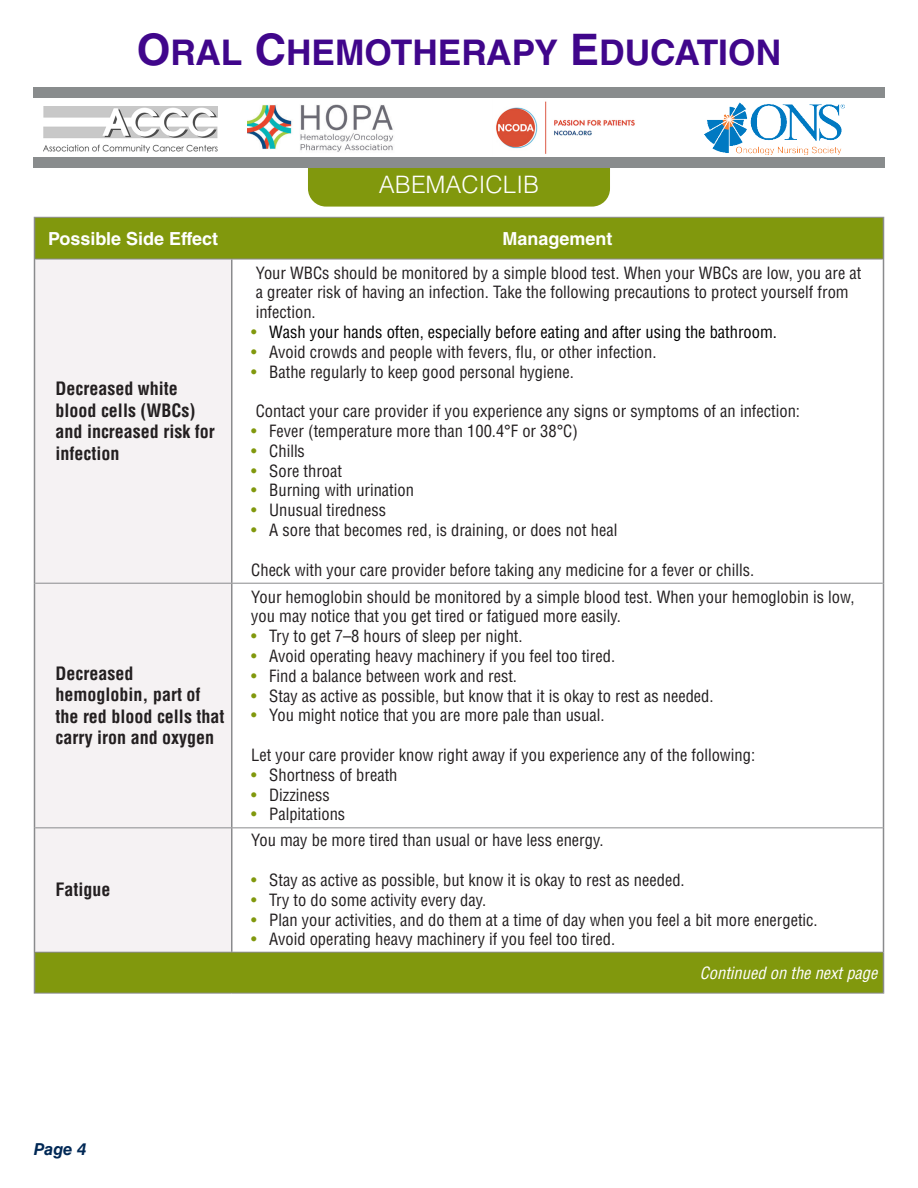
<style>
.page{position:relative;width:918px;height:1188px;background:#fff}
.page>*{position:absolute;margin:0;border:0;box-sizing:border-box;transform-origin:0 0}
.t1{font:700 35.4px "Helvetica LT Std";color:#40068b}
.t2{font:300 24px "Helvetica LT Std";color:#fff}
.table_bold_text{font:700 condensed 18px/21.6px "Helvetica LT Std";color:#231f20}
.table_column_head{font:700 18px "Helvetica LT Std";color:#fff}
.table_bullet_point{font:condensed 16.5px/19.8px "Helvetica LT Std";color:#231f20}
.table_Roman_text{font:condensed 16.5px/19.8px "Helvetica LT Std";color:#231f20}
.table_bullet_point-2{font:condensed 16.5px "Helvetica LT Std";color:#000}
.table_bold_text-2{font:italic condensed 16.5px "Helvetica LT Std";color:#fff}
.t3{font:italic 700 16.5px "Helvetica LT Std";color:#002855}
.s1{font-size:43.5px}
.s2{color:#81980d}
</style>
<div class="page">
<div style="left:308px;top:140px;width:302px;height:67px;background:#81980d;border-radius:18px"></div>
<div style="left:34px;top:88px;width:850px;height:79px;background:#898c8d"></div>
<div style="left:18px;top:98px;width:866px;height:59px;background:#fff"></div>
<img style="left:248px;top:104px;width:146px;height:48px">
<img style="left:704px;top:102px;width:140px;height:53px">
<img style="left:44px;top:107px;width:174px;height:45px">
<img style="left:496px;top:101px;width:139px;height:53px">
<div style="left:35px;top:218px;width:848px;height:41px;background:#81980d"></div>
<div style="left:35px;top:260px;width:196px;height:692px;background:#f5f2f3"></div>
<div style="left:34px;top:952px;width:850px;height:41px;background:#81980d"></div>
<hr style="left:34px;top:259px;width:1px;height:324px;background:#8a8b8d">
<hr style="left:34px;top:583px;width:1px;height:245px;background:#8a8b8d">
<hr style="left:34px;top:828px;width:1px;height:124px;background:#8a8b8d">
<hr style="left:231px;top:259px;width:1px;height:324px;background:#8a8b8d">
<hr style="left:883px;top:259px;width:1px;height:324px;background:#8a8b8d">
<hr style="left:231px;top:584px;width:1px;height:243px;background:#8a8b8d">
<hr style="left:883px;top:583px;width:1px;height:245px;background:#8a8b8d">
<hr style="left:231px;top:828px;width:1px;height:124px;background:#8a8b8d">
<hr style="left:883px;top:828px;width:1px;height:124px;background:#8a8b8d">
<hr style="left:231px;top:218px;width:1px;height:41px;background:#81980d">
<hr style="left:34px;top:217px;width:198px;height:1px;background:#8a8b8d">
<hr style="left:232px;top:217px;width:652px;height:1px;background:#8a8b8d">
<hr style="left:35px;top:259px;width:197px;height:1px;background:#8a8b8d">
<hr style="left:232px;top:259px;width:651px;height:1px;background:#8a8b8d">
<hr style="left:34px;top:218px;width:1px;height:41px;background:#8a8b8d">
<hr style="left:883px;top:218px;width:1px;height:41px;background:#8a8b8d">
<hr style="left:35px;top:583px;width:197px;height:1px;background:#8a8b8d">
<hr style="left:232px;top:583px;width:651px;height:1px;background:#8a8b8d">
<hr style="left:35px;top:827px;width:197px;height:1px;background:#8a8b8d">
<hr style="left:232px;top:827px;width:651px;height:1px;background:#8a8b8d">
<hr style="left:35px;top:952px;width:197px;height:1px;background:#8a8b8d">
<hr style="left:232px;top:952px;width:651px;height:1px;background:#8a8b8d">
<hr style="left:34px;top:993px;width:198px;height:1px;background:#8a8b8d">
<hr style="left:232px;top:993px;width:652px;height:1px;background:#8a8b8d">
<hr style="left:34px;top:952px;width:1px;height:41px;background:#8a8b8d">
<hr style="left:883px;top:952px;width:1px;height:41px;background:#8a8b8d">
<h1 class="t1" style="left:137px;top:31px;width:646px"><span class="s1">O</span>RAL <span class="s1">C</span>HEMOTHERAPY <span class="s1">E</span>DUCATION</h1>
<h2 class="t2" style="left:379px;top:169px;width:162px">ABEMACICLIB</h2>
<p class="table_column_head" style="left:48px;top:227px;width:172px">Possible Side Effect</p>
<p class="table_column_head" style="left:503px;top:227px;width:112px">Management</p>
<p class="table_bold_text" style="left:56px;top:378px;width:161px">Decreased white blood cells (WBCs) and increased risk for infection</p>
<p class="table_bold_text" style="left:56px;top:662px;width:171px">Decreased hemoglobin, part of the red blood cells that carry iron and oxygen</p>
<p class="table_bold_text" style="left:56px;top:879px;width:57px">Fatigue</p>
<p class="table_bullet_point" style="left:256px;top:263px;width:607px">Your WBCs should be monitored by a simple blood test. When your WBCs are low, you are at a greater risk of having an infection. Take the following precautions to protect yourself from infection.</p>
<p class="table_bullet_point-2" style="left:251px;top:322px;width:527px"><span class="s2">•</span> Wash your hands often, especially before eating and after using the bathroom.</p>
<p class="table_bullet_point" style="left:251px;top:342px;width:407px"><span class="s2">•</span> Avoid crowds and people with fevers, flu, or other infection.</p>
<p class="table_bullet_point" style="left:251px;top:362px;width:324px"><span class="s2">•</span> Bathe regularly to keep good personal hygiene.</p>
<p class="table_bullet_point" style="left:256px;top:401px;width:546px">Contact your care provider if you experience any signs or symptoms of an infection:</p>
<p class="table_bullet_point" style="left:251px;top:421px;width:328px"><span class="s2">•</span> Fever (temperature more than 100.4°F or 38°C)</p>
<p class="table_bullet_point" style="left:251px;top:441px;width:55px"><span class="s2">•</span> Chills</p>
<p class="table_bullet_point" style="left:251px;top:461px;width:92px"><span class="s2">•</span> Sore throat</p>
<p class="table_bullet_point" style="left:251px;top:480px;width:164px"><span class="s2">•</span> Burning with urination</p>
<p class="table_bullet_point" style="left:251px;top:500px;width:136px"><span class="s2">•</span> Unusual tiredness</p>
<p class="table_bullet_point" style="left:251px;top:520px;width:368px"><span class="s2">•</span> A sore that becomes red, is draining, or does not heal</p>
<p class="table_bullet_point" style="left:251px;top:560px;width:505px">Check with your care provider before taking any medicine for a fever or chills.</p>
<p class="table_Roman_text" style="left:251px;top:587px;width:605px">Your hemoglobin should be monitored by a simple blood test. When your hemoglobin is low, you may notice that you get tired or fatigued more easily.</p>
<p class="table_bullet_point" style="left:251px;top:626px;width:273px"><span class="s2">•</span> Try to get 7–8 hours of sleep per night.</p>
<p class="table_bullet_point" style="left:251px;top:646px;width:365px"><span class="s2">•</span> Avoid operating heavy machinery if you feel too tired.</p>
<p class="table_bullet_point" style="left:251px;top:666px;width:267px"><span class="s2">•</span> Find a balance between work and rest.</p>
<p class="table_bullet_point" style="left:251px;top:686px;width:464px"><span class="s2">•</span> Stay as active as possible, but know that it is okay to rest as needed.</p>
<p class="table_bullet_point" style="left:251px;top:705px;width:355px"><span class="s2">•</span> You might notice that you are more pale than usual.</p>
<p class="table_bullet_point" style="left:251px;top:745px;width:505px">Let your care provider know right away if you experience any of the following:</p>
<p class="table_bullet_point" style="left:251px;top:765px;width:148px"><span class="s2">•</span> Shortness of breath</p>
<p class="table_bullet_point" style="left:251px;top:785px;width:80px"><span class="s2">•</span> Dizziness</p>
<p class="table_bullet_point" style="left:251px;top:804px;width:96px"><span class="s2">•</span> Palpitations</p>
<p class="table_Roman_text" style="left:251px;top:830px;width:354px">You may be more tired than usual or have less energy.</p>
<p class="table_bullet_point" style="left:251px;top:870px;width:435px"><span class="s2">•</span> Stay as active as possible, but know it is okay to rest as needed.</p>
<p class="table_bullet_point" style="left:251px;top:890px;width:236px"><span class="s2">•</span> Try to do some activity every day.</p>
<p class="table_bullet_point" style="left:251px;top:910px;width:568px"><span class="s2">•</span> Plan your activities, and do them at a time of day when you feel a bit more energetic.</p>
<p class="table_bullet_point" style="left:251px;top:929px;width:365px"><span class="s2">•</span> Avoid operating heavy machinery if you feel too tired.</p>
<p class="table_bold_text-2" style="left:700px;top:962px;width:179px">Continued on the next page</p>
<p class="t3" style="left:34px;top:1139px;width:54px">Page 4</p>
</div>
